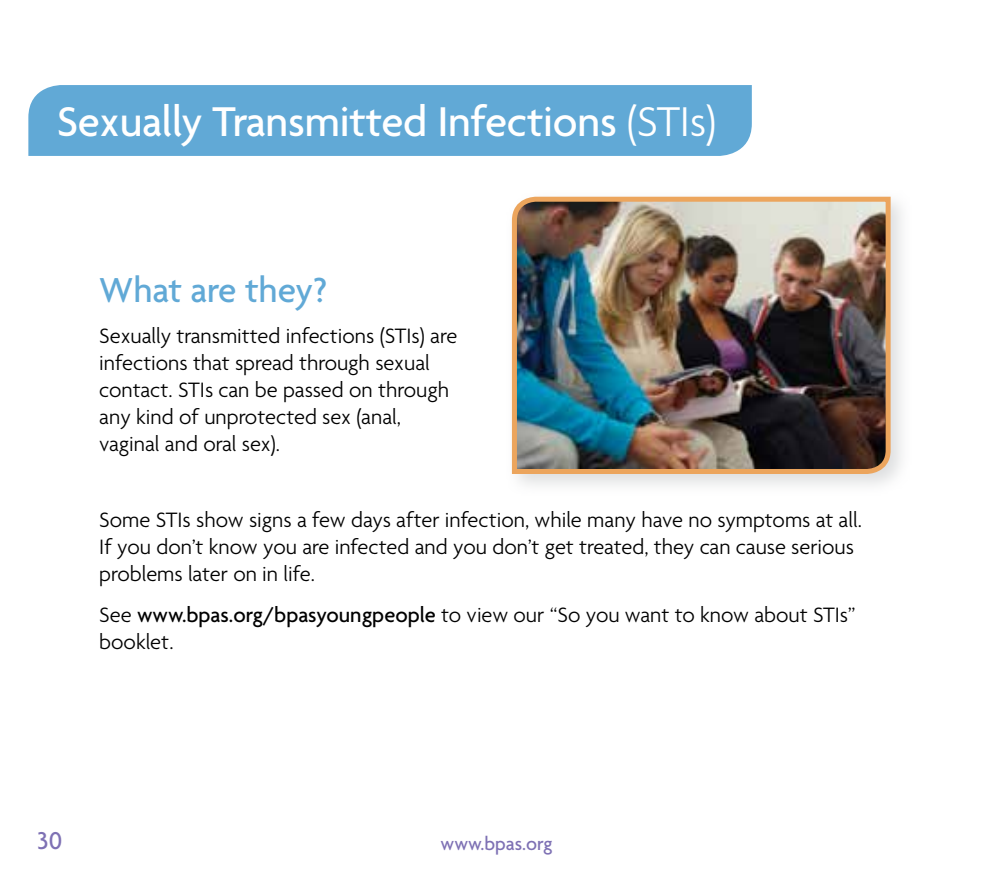
<style>
.page{position:relative;width:993px;height:886px;background:#fff}
.page>*{position:absolute;margin:0;border:0;box-sizing:border-box;transform-origin:0 0}
.t1{font:500 45px "Agenda";letter-spacing:-.005em;color:#fff}
.t2{font:500 37.5px "Agenda";color:#61a9d6}
.t3{font:500 26.25px "Agenda";color:#7e71b4}
.t4{font:300 22.5px/27px "Agenda";color:#000}
.t5{font:500 20px "Agenda";color:#7e71b4}
.s1{font-weight:300}
.s2{font-weight:500}
</style>
<div class="page">
<div style="left:504px;top:189px;width:409px;height:307px;background:#bcbec0;opacity:.5"></div>
<img style="left:509px;top:194px;width:383px;height:282px">
<div style="left:28px;top:85px;width:723px;height:71px;background:#61a9d6"></div>
<h1 class="t1" style="left:57px;top:94px;width:660px">Sexually Transmitted Infections <span class="s1">(STIs)</span></h1>
<h2 class="t2" style="left:99px;top:267px;width:229px">What are they?</h2>
<p class="t4" style="left:99px;top:322px;width:359px">Sexually transmitted infections (STIs) are infections that spread through sexual contact. STIs can be passed on through any kind of unprotected sex (anal, vaginal and oral sex).</p>
<p class="t4" style="left:99px;top:505px;width:764px">Some STIs show signs a few days after infection, while many have no symptoms at all.<br>If you don’t know you are infected and you don’t get treated, they can cause serious problems later on in life.</p>
<p class="t4" style="left:99px;top:601px;width:757px">See <span class="s2">www.bpas.org/bpasyoungpeople</span> to view our “So you want to know about STIs” booklet.</p>
<p class="t3" style="left:37px;top:825px;width:27px">30</p>
<p class="t5" style="left:440px;top:831px;width:113px">www.bpas.org</p>
</div>
